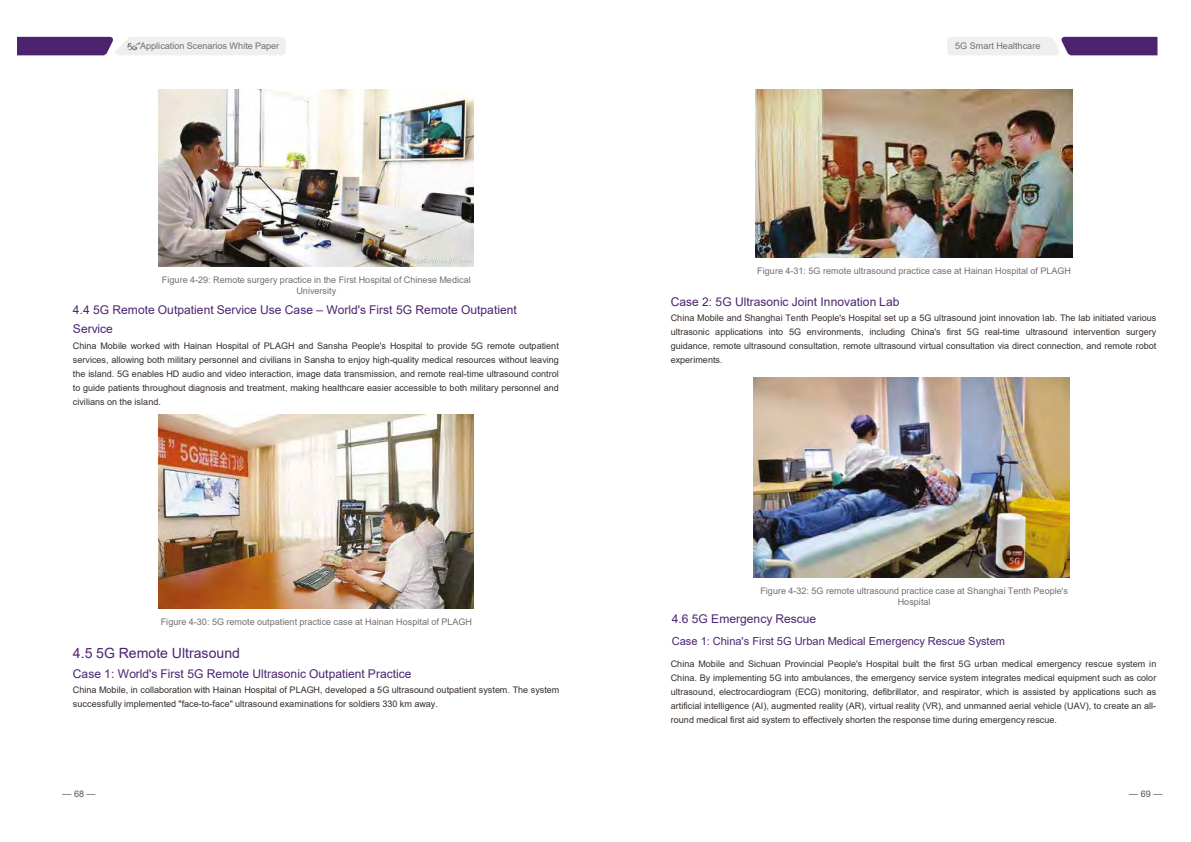
<style>
.page{position:relative;width:1191px;height:842px;background:#fff}
.page>*{position:absolute;margin:0;border:0;box-sizing:border-box;transform-origin:0 0}
.t1{font:14.1px "Arial";color:#4d2370}
.t2{font:12px/18.8px "Arial";color:#4d2370}
.t3{font:11.1px "Arial";color:#4d2370}
.t4{font:9px/14.1px "Arial";letter-spacing:.005em;color:#352d28;text-align:justify}
.t5{font:9px/10.8px "Arial";letter-spacing:.005em;color:#736e6d;text-align:center}
.t6{font:9px "Arial";color:#57514f}
</style>
<div class="page">
<svg style="left:947px;top:37px;width:210px;height:18px"></svg>
<img style="left:755px;top:90px;width:317px;height:168px">
<img style="left:753px;top:378px;width:316px;height:199px">
<img style="left:158px;top:90px;width:316px;height:177px">
<img style="left:158px;top:415px;width:316px;height:193px">
<svg style="left:17px;top:37px;width:269px;height:18px"></svg>
<p class="t5" style="left:140px;top:41px;width:141px">Application Scenarios White Paper</p>
<p class="t5" style="left:162px;top:275px;width:310px">Figure 4-29: Remote surgery practice in the First Hospital of Chinese Medical<br>University</p>
<h2 class="t2" style="left:73px;top:301px;width:445px">4.4 5G Remote Outpatient Service Use Case – World's First 5G Remote Outpatient<br>Service</h2>
<p class="t4" style="left:73px;top:338px;width:487px">China Mobile worked with Hainan Hospital of PLAGH and Sansha People's Hospital to provide 5G remote outpatient services, allowing both military personnel and civilians in Sansha to enjoy high-quality medical resources without leaving the island. 5G enables HD audio and video interaction, image data transmission, and remote real-time ultrasound control to guide patients throughout diagnosis and treatment, making healthcare easier accessible to both military personnel and civilians on the island.</p>
<p class="t5" style="left:955px;top:41px;width:87px">5G Smart Healthcare</p>
<p class="t5" style="left:757px;top:265px;width:315px">Figure 4-31: 5G remote ultrasound practice case at Hainan Hospital of PLAGH</p>
<h2 class="t2" style="left:671px;top:292px;width:230px">Case 2: 5G Ultrasonic Joint Innovation Lab</h2>
<p class="t4" style="left:671px;top:311px;width:487px">China Mobile and Shanghai Tenth People's Hospital set up a 5G ultrasound joint innovation lab. The lab initiated various ultrasonic applications into 5G environments, including China's first 5G real-time ultrasound intervention surgery guidance, remote ultrasound consultation, remote ultrasound virtual consultation via direct connection, and remote robot experiments.</p>
<p class="t5" style="left:760px;top:585px;width:309px">Figure 4-32: 5G remote ultrasound practice case at Shanghai Tenth People's<br>Hospital</p>
<p class="t5" style="left:161px;top:616px;width:313px">Figure 4-30: 5G remote outpatient practice case at Hainan Hospital of PLAGH</p>
<h2 class="t2" style="left:672px;top:609px;width:146px">4.6 5G Emergency Rescue</h2>
<p class="t3" style="left:672px;top:634px;width:335px">Case 1: China's First 5G Urban Medical Emergency Rescue System</p>
<h1 class="t1" style="left:73px;top:644px;width:169px">4.5 5G Remote Ultrasound</h1>
<h2 class="t2" style="left:73px;top:664px;width:340px">Case 1: World's First 5G Remote Ultrasonic Outpatient Practice</h2>
<p class="t4" style="left:73px;top:683px;width:488px">China Mobile, in collaboration with Hainan Hospital of PLAGH, developed a 5G ultrasound outpatient system. The system successfully implemented "face-to-face" ultrasound examinations for soldiers 330 km away.</p>
<p class="t4" style="left:671px;top:656px;width:487px">China Mobile and Sichuan Provincial People's Hospital built the first 5G urban medical emergency rescue system in China. By implementing 5G into ambulances, the emergency service system integrates medical equipment such as color ultrasound, electrocardiogram (ECG) monitoring, defibrillator, and respirator, which is assisted by applications such as artificial intelligence (AI), augmented reality (AR), virtual reality (VR), and unmanned aerial vehicle (UAV), to create an all&shy;round medical first aid system to effectively shorten the response time during emergency rescue.</p>
<p class="t6" style="left:62px;top:788px;width:35px">— 68 —</p>
<p class="t6" style="left:1129px;top:788px;width:35px">— 69 —</p>
</div>
